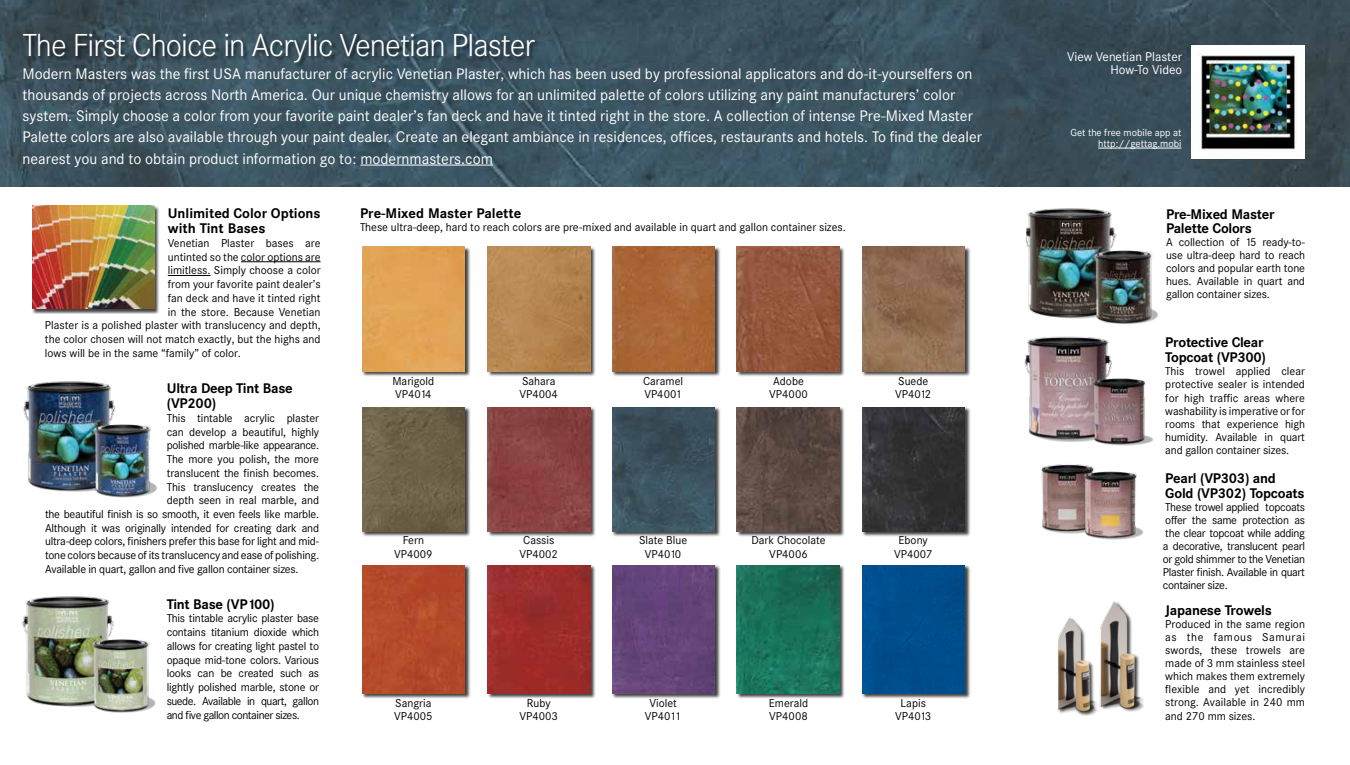
<style>
.page{position:relative;width:1350px;height:765px;background:#fff}
.page>*{position:absolute;margin:0;border:0;box-sizing:border-box;transform-origin:0 0}
.t1{font:300 31.25px "Corporate SBQ";letter-spacing:-.03em;color:#fff}
.t2{font:15px/21.2px "Corporate SBQ";color:#fff}
.t3{font:700 13.75px/15px "Corporate SBQ";letter-spacing:-.02em;color:#000}
.t4{font:700 13.75px/15px "Corporate SBQ";color:#000}
.t5{font:12.5px/12.5px "Corporate SBQ";color:#fff;text-align:right}
.t6{font:11.25px/13.1px "Corporate SBQ";letter-spacing:-.01em;color:#000;text-align:center}
.t7{font:11.25px "Corporate SBQ";letter-spacing:-.03em;color:#000}
.t8{font:10px/11.2px "Corporate SBQ";color:#fff;text-align:right}
</style>
<div class="page">
<img style="left:0;top:0;width:1350px;height:186px">
<div style="left:23px;top:33px;width:518px;height:35px;background:#000;opacity:.5"></div>
<hr style="left:360px;top:165px;width:133px;height:1px;background:#fff">
<hr style="left:241px;top:261px;width:80px;height:1px;background:#000">
<hr style="left:168px;top:275px;width:43px;height:1px;background:#000">
<img style="left:23px;top:381px;width:134px;height:117px">
<img style="left:22px;top:596px;width:134px;height:117px">
<img style="left:1024px;top:336px;width:130px;height:110px">
<img style="left:1026px;top:208px;width:132px;height:116px">
<img style="left:1041px;top:464px;width:103px;height:76px">
<div style="left:32px;top:205px;width:128px;height:109px;background:#000;opacity:.75"></div>
<img style="left:32px;top:206px;width:122px;height:103px">
<div style="left:362px;top:246px;width:108px;height:131px;background:#000;opacity:.75"></div>
<img style="left:362px;top:247px;width:103px;height:124px">
<div style="left:487px;top:246px;width:109px;height:131px;background:#000;opacity:.75"></div>
<img style="left:488px;top:247px;width:102px;height:124px">
<div style="left:612px;top:246px;width:108px;height:131px;background:#000;opacity:.75"></div>
<img style="left:612px;top:247px;width:103px;height:124px">
<div style="left:736px;top:246px;width:109px;height:131px;background:#000;opacity:.75"></div>
<img style="left:737px;top:247px;width:102px;height:124px">
<div style="left:862px;top:246px;width:108px;height:131px;background:#000;opacity:.75"></div>
<img style="left:862px;top:247px;width:103px;height:124px">
<div style="left:362px;top:407px;width:108px;height:130px;background:#000;opacity:.75"></div>
<img style="left:362px;top:407px;width:103px;height:124px">
<div style="left:487px;top:407px;width:109px;height:130px;background:#000;opacity:.75"></div>
<img style="left:488px;top:407px;width:102px;height:124px">
<div style="left:612px;top:407px;width:108px;height:130px;background:#000;opacity:.75"></div>
<img style="left:612px;top:407px;width:103px;height:124px">
<div style="left:736px;top:407px;width:109px;height:130px;background:#000;opacity:.75"></div>
<img style="left:737px;top:407px;width:102px;height:124px">
<div style="left:862px;top:407px;width:108px;height:130px;background:#000;opacity:.75"></div>
<img style="left:862px;top:407px;width:103px;height:124px">
<div style="left:362px;top:565px;width:108px;height:134px;background:#000;opacity:.75"></div>
<img style="left:362px;top:565px;width:103px;height:129px">
<div style="left:487px;top:565px;width:109px;height:134px;background:#000;opacity:.75"></div>
<img style="left:488px;top:565px;width:102px;height:129px">
<div style="left:612px;top:565px;width:108px;height:134px;background:#000;opacity:.75"></div>
<img style="left:612px;top:565px;width:103px;height:129px">
<div style="left:736px;top:565px;width:109px;height:134px;background:#000;opacity:.75"></div>
<img style="left:737px;top:565px;width:102px;height:129px">
<div style="left:862px;top:565px;width:108px;height:134px;background:#000;opacity:.75"></div>
<img style="left:862px;top:565px;width:103px;height:129px">
<img style="left:1099px;top:601px;width:45px;height:111px">
<img style="left:1058px;top:616px;width:38px;height:100px">
<img style="left:1191px;top:45px;width:114px;height:113px">
<hr style="left:1098px;top:148px;width:83px;height:1px;background:#fff">
<p class="t1" style="left:22px;top:27px;width:514px">The First Choice in Acrylic Venetian Plaster</p>
<p class="t2" style="left:22px;top:63px;width:961px">Modern Masters was the first USA manufacturer of acrylic Venetian Plaster, which has been used by professional applicators and do-it-yourselfers on thousands of projects across North America. Our unique chemistry allows for an unlimited palette of colors utilizing any paint manufacturers’ color system. Simply choose a color from your favorite paint dealer’s fan deck and have it tinted right in the store. A collection of intense Pre-Mixed Master Palette colors are also available through your paint dealer. Create an elegant ambiance in residences, offices, restaurants and hotels. To find the dealer nearest you and to obtain product information go to: modernmasters.com</p>
<p class="t5" style="left:1067px;top:51px;width:117px">View Venetian Plaster<br>How-To Video</p>
<p class="t8" style="left:1070px;top:127px;width:113px">Get the free mobile app at http://gettag.mobi</p>
<p class="t4" style="left:360px;top:206px;width:163px">Pre-Mixed Master Palette</p>
<p class="t6" style="left:360px;top:221px;width:487px">These ultra-deep, hard to reach colors are pre-mixed and available in quart and gallon container sizes.</p>
<p class="t4" style="left:168px;top:206px;width:154px">Unlimited Color Options with Tint Bases</p>
<p class="t6" style="left:168px;top:237px;width:154px">Venetian Plaster bases are</p>
<p class="t6" style="left:168px;top:250px;width:154px">untinted so the color options are</p>
<p class="t6" style="left:168px;top:264px;width:154px">limitless. Simply choose a color</p>
<p class="t6" style="left:168px;top:278px;width:154px">from your favorite paint dealer’s</p>
<p class="t6" style="left:168px;top:292px;width:154px">fan deck and have it tinted right</p>
<p class="t6" style="left:168px;top:305px;width:154px">in the store. Because Venetian</p>
<p class="t6" style="left:45px;top:319px;width:277px">Plaster is a polished plaster with translucency and depth,</p>
<p class="t6" style="left:45px;top:333px;width:277px">the color chosen will not match exactly, but the highs and</p>
<p class="t6" style="left:45px;top:347px;width:197px">lows will be in the same “family” of color.</p>
<p class="t3" style="left:1165px;top:335px;width:102px">Protective Clear<br>Topcoat (VP300)</p>
<p class="t6" style="left:1165px;top:365px;width:141px;text-align:justify">This trowel applied clear protective sealer is intended for high traffic areas where washability is imperative or for rooms that experience high humidity. Available in quart and gallon container sizes.</p>
<p class="t3" style="left:1166px;top:208px;width:110px;line-height:13.1px">Pre-Mixed Master<br>Palette Colors</p>
<p class="t6" style="left:1166px;top:235px;width:140px;text-align:justify">A collection of 15 ready-to&shy;use ultra-deep hard to reach colors and popular earth tone hues. Available in quart and gallon container sizes.</p>
<p class="t6" style="left:392px;top:374px;width:43px;text-align:left">Marigold<br>VP4014</p>
<p class="t6" style="left:520px;top:374px;width:40px;text-align:left">Sahara<br>VP4004</p>
<p class="t6" style="left:643px;top:374px;width:42px;text-align:left">Caramel<br>VP4001</p>
<p class="t6" style="left:769px;top:374px;width:40px">Adobe<br>VP4000</p>
<p class="t6" style="left:895px;top:374px;width:38px;text-align:left">Suede<br>VP4012</p>
<p class="t3" style="left:167px;top:381px;width:127px">Ultra Deep Tint Base (VP200)</p>
<p class="t6" style="left:167px;top:411px;width:154px">This tintable acrylic plaster</p>
<p class="t6" style="left:167px;top:425px;width:154px">can develop a beautiful, highly</p>
<p class="t7" style="left:167px;top:439px;width:154px">polished marble-like appearance.</p>
<p class="t6" style="left:167px;top:453px;width:154px">The more you polish, the more</p>
<p class="t6" style="left:167px;top:466px;width:154px">translucent the finish becomes.</p>
<p class="t6" style="left:167px;top:480px;width:154px">This translucency creates the</p>
<p class="t6" style="left:167px;top:494px;width:154px">depth seen in real marble, and</p>
<p class="t6" style="left:45px;top:508px;width:276px">the beautiful finish is so smooth, it even feels like marble.</p>
<p class="t6" style="left:45px;top:521px;width:276px">Although it was originally intended for creating dark and</p>
<p class="t6" style="left:45px;top:535px;width:276px">ultra-deep colors, finishers prefer this base for light and mid-</p>
<p class="t6" style="left:45px;top:549px;width:276px">tone colors because of its translucency and ease of polishing.</p>
<p class="t6" style="left:45px;top:563px;width:255px">Available in quart, gallon and five gallon container sizes.</p>
<p class="t3" style="left:167px;top:597px;width:110px">Tint Base (VP100)</p>
<p class="t6" style="left:167px;top:612px;width:154px;line-height:13.8px;text-align:justify">This tintable acrylic plaster base contains titanium dioxide which allows for creating light pastel to opaque mid-tone colors. Various looks can be created such as lightly polished marble, stone or suede. Available in quart, gallon and five gallon container sizes.</p>
<p class="t3" style="left:1165px;top:470px;width:141px">Pearl (VP303) and<br>Gold (VP302) Topcoats</p>
<p class="t6" style="left:1163px;top:500px;width:144px;text-align:justify">These trowel applied topcoats offer the same protection as the clear topcoat while adding a decorative, translucent pearl or gold shimmer to the Venetian Plaster finish. Available in quart container size.</p>
<p class="t6" style="left:394px;top:534px;width:40px">Fern<br>VP4009</p>
<p class="t6" style="left:520px;top:534px;width:40px">Cassis<br>VP4002</p>
<p class="t6" style="left:639px;top:534px;width:50px">Slate Blue<br>VP4010</p>
<p class="t6" style="left:751px;top:534px;width:76px">Dark Chocolate<br>VP4006</p>
<p class="t6" style="left:894px;top:534px;width:40px">Ebony<br>VP4007</p>
<p class="t3" style="left:1165px;top:602px;width:108px">Japanese Trowels</p>
<p class="t6" style="left:1165px;top:617px;width:141px;text-align:justify">Produced in the same region as the famous Samurai swords, these trowels are made of 3 mm stainless steel which makes them extremely flexible and yet incredibly strong. Available in 240 mm and 270 mm sizes.</p>
<p class="t6" style="left:394px;top:697px;width:40px;text-align:left">Sangria<br>VP4005</p>
<p class="t6" style="left:520px;top:697px;width:40px">Ruby<br>VP4003</p>
<p class="t6" style="left:645px;top:697px;width:38px">Violet<br>VP4011</p>
<p class="t6" style="left:769px;top:697px;width:41px;text-align:left">Emerald<br>VP4008</p>
<p class="t6" style="left:895px;top:697px;width:38px">Lapis<br>VP4013</p>
</div>
